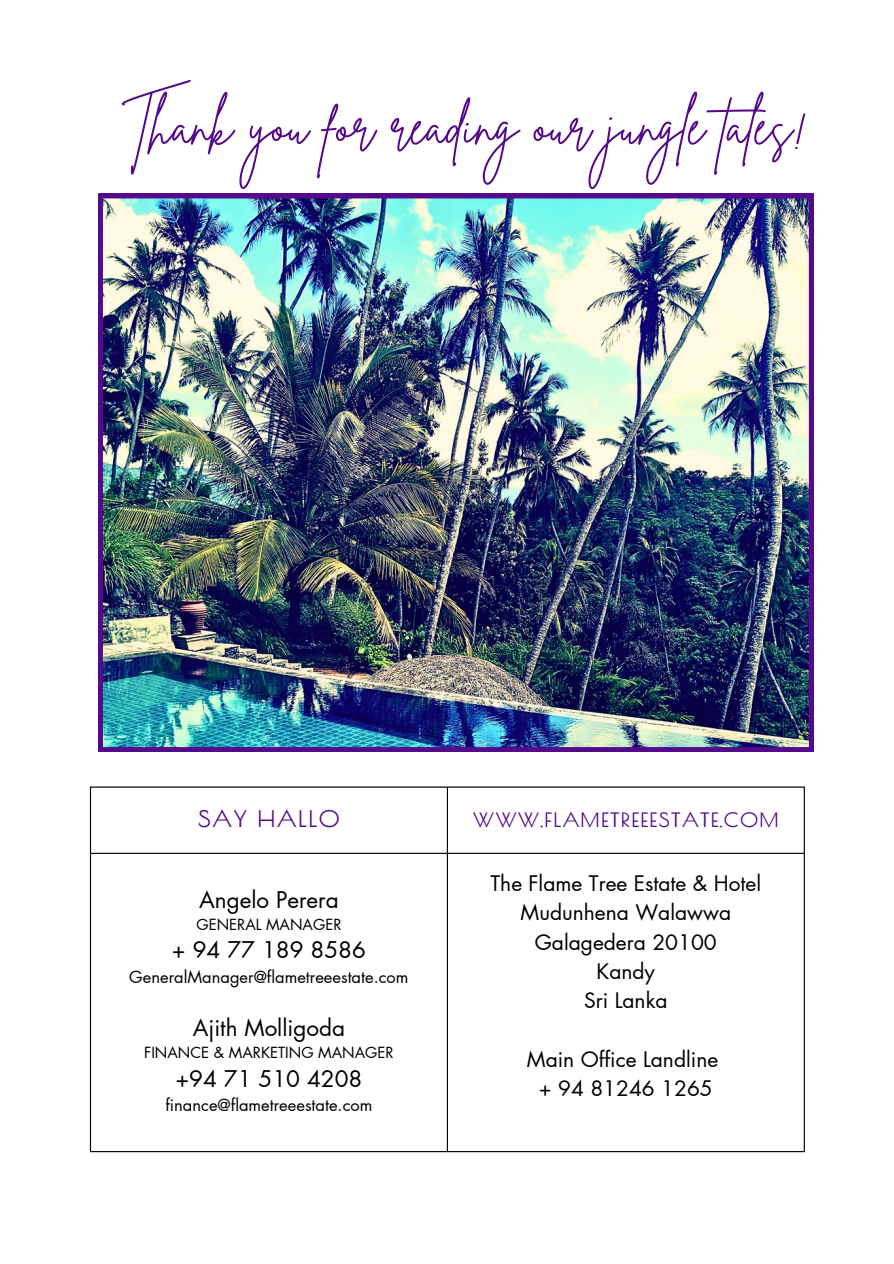
<style>
.page{position:relative;width:894px;height:1264px;background:#fff}
.page>*{position:absolute;margin:0;border:0;box-sizing:border-box;transform-origin:0 0}
.t1{font:52.95px "Brittany Signature";color:#55098b}
.t2{font:22.5px "Futura LT Pro";color:#000}
.t3{font:700 22.5px "Poiret One";letter-spacing:.065em;color:#55098b}
.t4{font:21px "Futura LT Pro";color:#000}
.t5{font:700 19.5px "Poiret One";letter-spacing:.065em;color:#55098b}
.t6{font:16.5px "Futura LT Pro";color:#000}
.t7{font:15px "Futura LT Pro";color:#000}
</style>
<div class="page">
<hr style="left:90px;top:787px;width:1px;height:363px;background:#000">
<hr style="left:446px;top:787px;width:2px;height:363px;background:#000">
<hr style="left:803px;top:787px;width:1px;height:363px;background:#000">
<hr style="left:90px;top:786px;width:714px;height:1px;background:#000">
<hr style="left:90px;top:852px;width:714px;height:1px;background:#000">
<hr style="left:90px;top:1150px;width:714px;height:2px;background:#000">
<img style="left:98px;top:194px;width:715px;height:557px">
<p class="t1" style="left:122px;top:91px;width:687px">Thank you for reading our jungle tales!</p>
<h1 class="t3" style="left:198px;top:805px;width:143px">SAY HALLO</h1>
<p class="t5" style="left:473px;top:808px;width:307px">WWW.FLAMETREEESTATE.COM</p>
<p class="t2" style="left:199px;top:889px;width:141px">Angelo Perera</p>
<p class="t7" style="left:196px;top:917px;width:146px">GENERAL MANAGER</p>
<p class="t2" style="left:172px;top:939px;width:195px">+ 94 77 189 8586</p>
<p class="t6" style="left:129px;top:969px;width:281px">GeneralManager@flametreeestate.com</p>
<p class="t2" style="left:193px;top:1017px;width:154px">Ajith Molligoda</p>
<p class="t7" style="left:144px;top:1046px;width:251px">FINANCE &amp; MARKETING MANAGER</p>
<p class="t2" style="left:175px;top:1068px;width:188px">+94 71 510 4208</p>
<p class="t6" style="left:165px;top:1097px;width:208px">finance@flametreeestate.com</p>
<p class="t4" style="left:490px;top:873px;width:272px">The Flame Tree Estate &amp; Hotel</p>
<p class="t4" style="left:520px;top:903px;width:212px">Mudunhena Walawwa</p>
<p class="t4" style="left:534px;top:932px;width:183px">Galagedera 20100</p>
<p class="t4" style="left:596px;top:961px;width:60px">Kandy</p>
<p class="t4" style="left:584px;top:990px;width:85px">Sri Lanka</p>
<p class="t4" style="left:527px;top:1049px;width:193px">Main Office Landline</p>
<p class="t4" style="left:538px;top:1078px;width:175px">+ 94 81246 1265</p>
</div>
